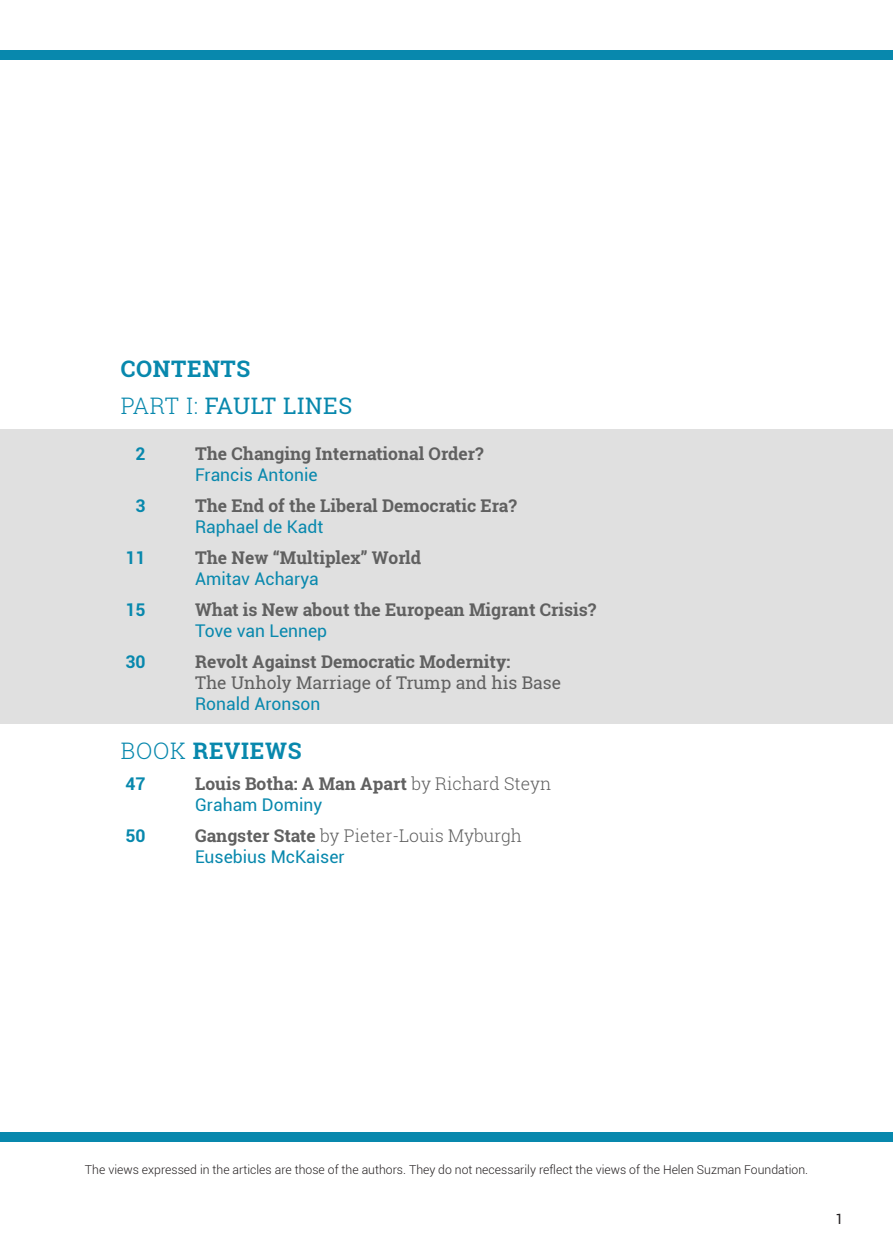
<style>
.page{position:relative;width:893px;height:1251px;background:#fff}
.page>*{position:absolute;margin:0;border:0;box-sizing:border-box;transform-origin:0 0}
.t1{font:700 22.75px "Roboto Slab";letter-spacing:.03em;color:#0888ad}
.t2{font:22.75px "Roboto Slab";letter-spacing:.03em;color:#0888ad}
.t3{font:700 17.5px "Roboto Slab";color:#606060}
.t4{font:17.5px "Roboto";color:#0888ad}
.t5{font:17.5px/21px "Roboto Slab";color:#606060}
.t6{font:300 17.5px "Roboto Slab";color:#606060}
.t7{font:700 17.5px "Roboto";color:#0888ad}
.t8{font:14px "Roboto";color:#231f20}
.t9{font:300 12.25px "Roboto";color:#231f20}
.s1{font-weight:300}
.s2{font-weight:700}
</style>
<div class="page">
<div style="left:0;top:429px;width:893px;height:294px;background:#e0e0e0"></div>
<hr style="left:0;top:0;width:1px;height:1250px;background:#a6d4e1">
<div style="left:0;top:50px;width:893px;height:10px;background:#0888ad"></div>
<div style="left:0;top:1131px;width:893px;height:10px;background:#0888ad"></div>
<p class="t1" style="left:121px;top:353px;width:131px">CONTENTS</p>
<p class="t2" style="left:121px;top:390px;width:233px"><span class="s1">PART I:</span> FAULT LINES</p>
<p class="t7" style="left:135px;top:441px;width:12px">2</p>
<p class="t3" style="left:195px;top:442px;width:290px">The Changing International Order?</p>
<p class="t4" style="left:195px;top:462px;width:124px">Francis Antonie</p>
<p class="t7" style="left:135px;top:493px;width:12px">3</p>
<p class="t3" style="left:195px;top:493px;width:323px">The End of the Liberal Democratic Era?</p>
<p class="t4" style="left:195px;top:514px;width:130px">Raphael de Kadt</p>
<p class="t7" style="left:125px;top:545px;width:22px">11</p>
<p class="t3" style="left:195px;top:545px;width:228px">The New “Multiplex” World</p>
<p class="t4" style="left:195px;top:566px;width:125px">Amitav Acharya</p>
<p class="t7" style="left:125px;top:597px;width:22px">15</p>
<p class="t3" style="left:195px;top:597px;width:403px">What is New about the European Migrant Crisis?</p>
<p class="t4" style="left:195px;top:618px;width:133px">Tove van Lennep</p>
<p class="t7" style="left:125px;top:649px;width:22px">30</p>
<p class="t5" style="left:195px;top:651px;width:368px"><span class="s2">Revolt Against Democratic Modernity:<br></span>The Unholy Marriage of Trump and his Base</p>
<p class="t4" style="left:195px;top:691px;width:127px">Ronald Aronson</p>
<p class="t1" style="left:121px;top:735px;width:182px"><span class="s1">BOOK</span> REVIEWS</p>
<p class="t7" style="left:125px;top:771px;width:22px">47</p>
<p class="t3" style="left:195px;top:771px;width:358px">Louis Botha: A Man Apart <span class="s1">by Richard Steyn</span></p>
<p class="t4" style="left:195px;top:792px;width:129px">Graham Dominy</p>
<p class="t7" style="left:125px;top:823px;width:22px">50</p>
<p class="t6" style="left:195px;top:823px;width:328px"><span class="s2">Gangster State</span> by Pieter-Louis Myburgh</p>
<p class="t4" style="left:195px;top:844px;width:151px">Eusebius McKaiser</p>
<p class="t9" style="left:85px;top:1161px;width:725px">The views expressed in the articles are those of the authors. They do not necessarily reflect the views of the Helen Suzman Foundation.</p>
<p class="t8" style="left:835px;top:1209px;width:9px">1</p>
</div>
